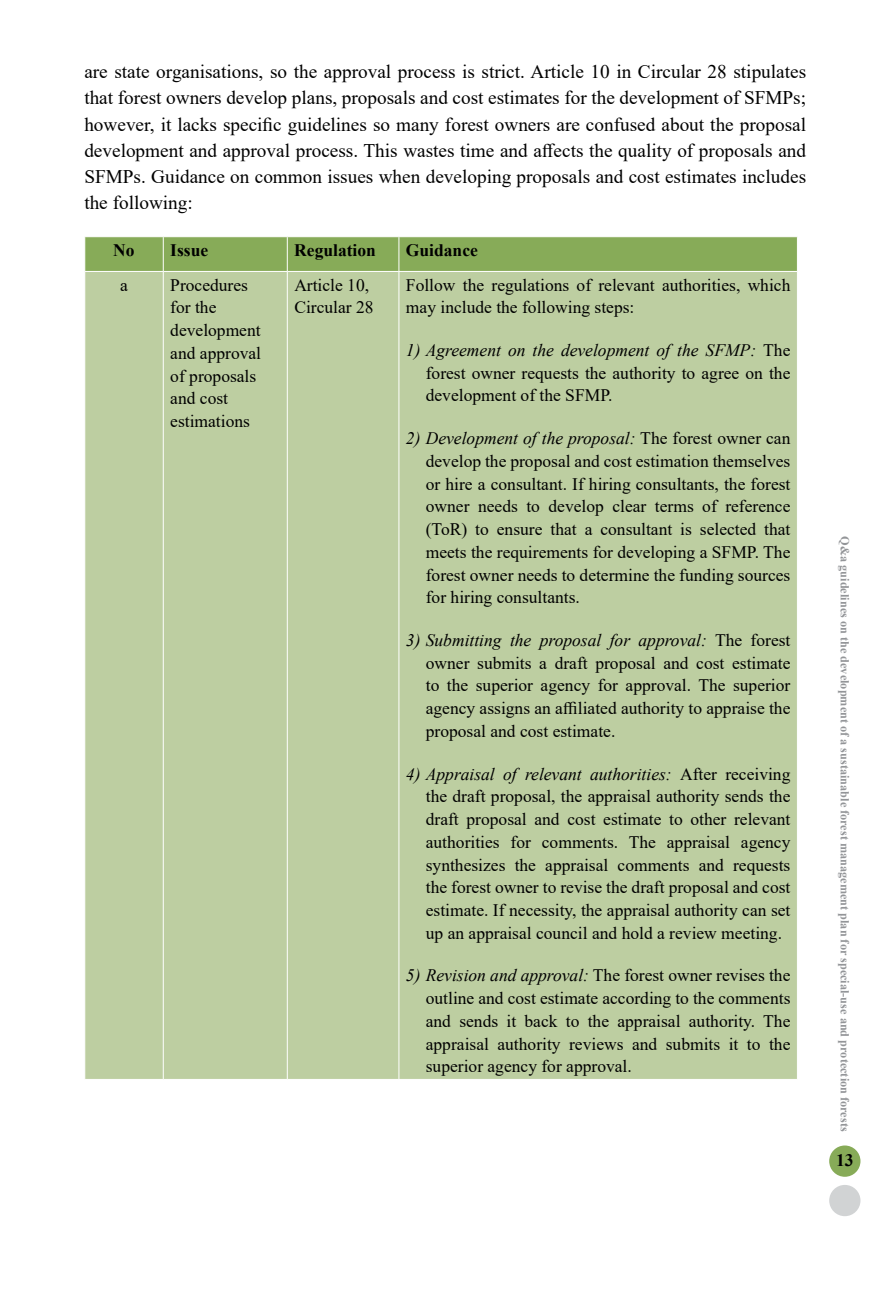
<style>
.page{position:relative;width:893px;height:1290px;background:#fff}
.page>*{position:absolute;margin:0;border:0;box-sizing:border-box;transform-origin:0 0}
.t1{font:19.25px/26.2px "Times New Roman";color:#000;text-align:justify}
.t2{font:17.5px/22.8px "Times New Roman";color:#000;text-align:justify}
.t3{font:700 17.5px "Times New Roman";color:#000}
.t4{font:700 12.25px "Times New Roman";color:#939598}
.s1{font-style:italic}
</style>
<div class="page">
<div style="left:829px;top:1145px;width:31px;height:32px;background:#87ab58;border-radius:50%"></div>
<div style="left:829px;top:1185px;width:31px;height:31px;background:#d1d3d4;border-radius:50%"></div>
<div style="left:85px;top:237px;width:712px;height:34px;background:#87ab58"></div>
<div style="left:85px;top:272px;width:712px;height:807px;background:#bdcea1"></div>
<hr style="left:163px;top:237px;width:1px;height:34px;background:#fff">
<hr style="left:287px;top:237px;width:1px;height:34px;background:#fff">
<hr style="left:398px;top:237px;width:1px;height:34px;background:#fff">
<hr style="left:163px;top:272px;width:1px;height:807px;background:#fff">
<hr style="left:287px;top:272px;width:1px;height:807px;background:#fff">
<hr style="left:398px;top:272px;width:1px;height:807px;background:#fff">
<p class="t1" style="left:84px;top:58px;width:723px">are state organisations, so the approval process is strict. Article 10 in Circular 28 stipulates that forest owners develop plans, proposals and cost estimates for the development of SFMPs; however, it lacks specific guidelines so many forest owners are confused about the proposal development and approval process. This wastes time and affects the quality of proposals and SFMPs. Guidance on common issues when developing proposals and cost estimates includes the following:</p>
<p class="t3" style="left:113px;top:237px;width:23px">No</p>
<p class="t3" style="left:170px;top:237px;width:39px">Issue</p>
<p class="t3" style="left:294px;top:237px;width:83px">Regulation</p>
<p class="t3" style="left:406px;top:237px;width:73px">Guidance</p>
<p class="t2" style="left:120px;top:273px;width:9px">a</p>
<p class="t2" style="left:170px;top:273px;width:92px;text-align:left">Procedures for the development and approval of proposals and cost estimations</p>
<p class="t2" style="left:294px;top:273px;width:81px">Article 10,<br>Circular 28</p>
<p class="t2" style="left:406px;top:273px;width:386px">Follow the regulations of relevant authorities, which may include the following steps:</p>
<p class="t2" style="left:426px;top:338px;width:366px;text-indent:-20px"><span class="s1">1) Agreement on the development of the SFMP:</span> The forest owner requests the authority to agree on the development of the SFMP.</p>
<p class="t2" style="left:426px;top:426px;width:366px;text-indent:-20px"><span class="s1">2) Development of the proposal:</span> The forest owner can develop the proposal and cost estimation themselves or hire a consultant. If hiring consultants, the forest owner needs to develop clear terms of reference (ToR) to ensure that a consultant is selected that meets the requirements for developing a SFMP. The forest owner needs to determine the funding sources for hiring consultants.</p>
<p class="t2" style="left:426px;top:628px;width:366px;text-indent:-20px"><span class="s1">3) Submitting the proposal for approval:</span> The forest owner submits a draft proposal and cost estimate to the superior agency for approval. The superior agency assigns an affiliated authority to appraise the proposal and cost estimate.</p>
<p class="t2" style="left:426px;top:762px;width:366px;text-indent:-20px"><span class="s1">4) Appraisal of relevant authorities:</span> After receiving the draft proposal, the appraisal authority sends the draft proposal and cost estimate to other relevant authorities for comments. The appraisal agency synthesizes the appraisal comments and requests the forest owner to revise the draft proposal and cost estimate. If necessity, the appraisal authority can set up an appraisal council and hold a review meeting.</p>
<p class="t2" style="left:426px;top:963px;width:366px;text-indent:-20px"><span class="s1">5) Revision and approval:</span> The forest owner revises the outline and cost estimate according to the comments and sends it back to the appraisal authority. The appraisal authority reviews and submits it to the superior agency for approval.</p>
<p class="t4" style="left:854px;top:536px;width:596px;rotate:90deg">Q&amp;a guidelines on the development of a sustainable forest management plan for special-use and protection forests</p>
<p class="t3" style="left:836px;top:1147px;width:19px">13</p>
</div>
